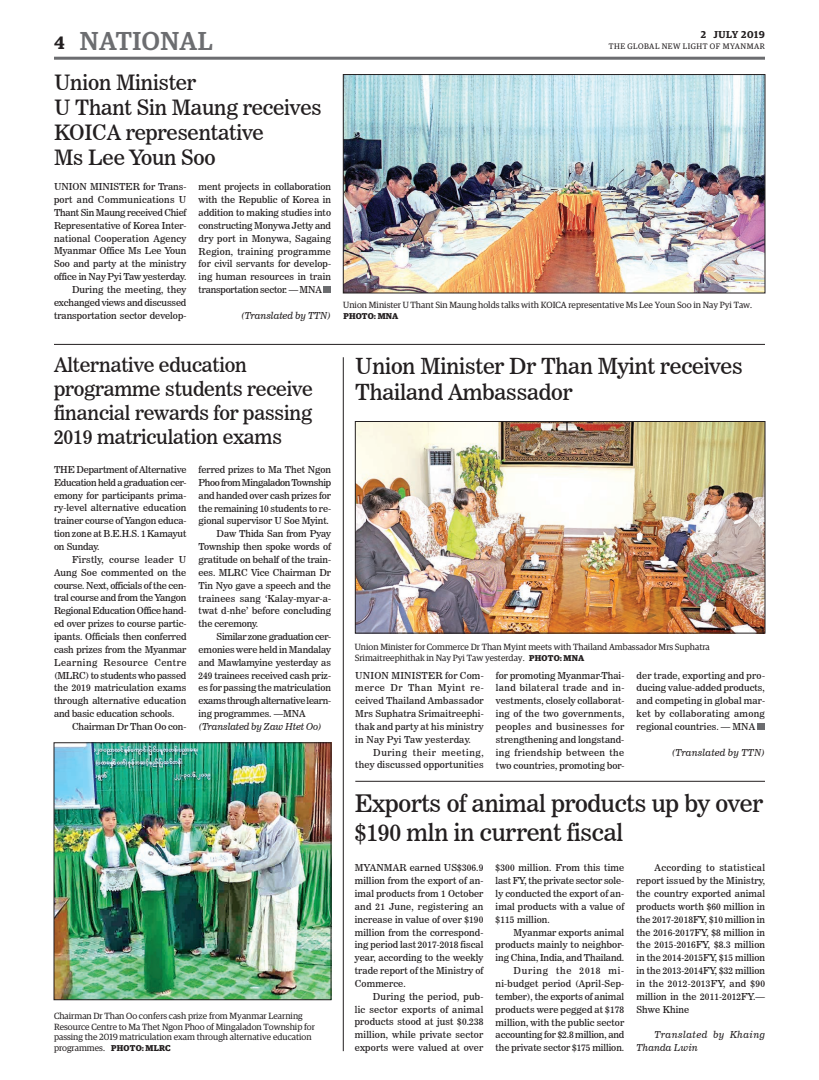
<style>
.page{position:relative;width:819px;height:1080px;background:#fff}
.page>*{position:absolute;margin:0;border:0;box-sizing:border-box;transform-origin:0 0}
.t1{font:500 26px "Guardian Egyp";letter-spacing:.02em;color:#6c6d70}
.t2{font:24px/28.8px "News 706 BT Roman C";letter-spacing:-.01em;color:#231f20}
.t3{font:22px/26.4px "News 706 BT Roman C";letter-spacing:-.01em;color:#231f20}
.t4{font:21px/25.2px "News 706 BT Roman C";letter-spacing:-.01em;color:#231f20}
.t5{font:20px/24px "News 706 BT Roman C";letter-spacing:-.01em;color:#231f20}
.t6{font:600 18px "Guardian Egyp";color:#231f20}
.t7{font:600 10px "Guardian Egyp";letter-spacing:.06em;color:#231f20}
.t8{font:9.5px/12.9px "News 706 BT Roman C";color:#231f20;text-align:justify}
.t9{font:9.5px "News 706 BT Roman C";letter-spacing:-.03em;color:#231f20}
.t10{font:9.5px/12.9px "News 706 BT Roman C";letter-spacing:.02em;color:#231f20;text-align:right}
.t11{font:9.5px "News 706 BT Italic C";letter-spacing:.01em;color:#231f20}
.t12{font:9.5px/12.9px "News 706 BT Italic C";letter-spacing:.055em;color:#231f20}
.t13{font:9.5px "News 706 BT Roman C";letter-spacing:-.035em;color:#231f20}
.t14{font:9.5px "News 706 BT Italic C";letter-spacing:-.01em;color:#231f20}
.t15{font:9px/10.8px "Guardian Egyp";color:#231f20}
.t16{font:700 8.5px "Guardian Egyp";letter-spacing:.02em;color:#231f20}
.t17{font:8px "Guardian Egyp";letter-spacing:.06em;color:#231f20}
.s1{font-weight:700;font-size:8.5px}
</style>
<div class="page">
<hr style="left:54px;top:57px;width:711px;height:3px;background:#6c6d70">
<div style="left:323px;top:287px;width:8px;height:6px;background:#6c6d70"></div>
<img style="left:345px;top:76px;width:418px;height:215px">
<div style="left:343px;top:74px;width:422px;height:219px;border:1px solid #231f20"></div>
<hr style="left:54px;top:344px;width:711px;height:1px;background:#231f20">
<div style="left:757px;top:724px;width:8px;height:6px;background:#6c6d70"></div>
<img style="left:357px;top:423px;width:406px;height:208px">
<div style="left:355px;top:421px;width:410px;height:212px;border:1px solid #231f20"></div>
<img style="left:56px;top:745px;width:273px;height:253px">
<div style="left:54px;top:743px;width:277px;height:257px;border:1px solid #231f20"></div>
<hr style="left:343px;top:357px;width:1px;height:694px;background:#231f20">
<hr style="left:355px;top:781px;width:410px;height:1px;background:#231f20">
<h3 class="t6" style="left:54px;top:29px;width:12px">4</h3>
<p class="t7" style="left:701px;top:27px;width:65px">2 JULY 2019</p>
<h1 class="t1" style="left:80px;top:23px;width:134px">NATIONAL</h1>
<p class="t17" style="left:609px;top:41px;width:158px">THE GLOBAL NEW LIGHT OF MYANMAR</p>
<h3 class="t4" style="left:54px;top:70px;width:269px">Union Minister<br>U Thant Sin Maung receives<br>KOICA representative<br>Ms Lee Youn Soo</h3>
<p class="t8" style="left:54px;top:180px;width:134px;text-align:right">UNION MINISTER for Trans&shy;port and Communications U<br>Thant Sin Maung received Chief<br>Representative of Korea Inter&shy;national Cooperation Agency<br>Myanmar Office Ms Lee Youn<br>Soo and party at the ministry office in Nay Pyi Taw yesterday.<br>During the meeting, they exchanged views and discussed transportation sector develop-</p>
<p class="t8" style="left:199px;top:180px;width:134px">ment projects in collaboration with the Republic of Korea in addition to making studies into constructing Monywa Jetty and dry port in Monywa, Sagaing Region, training programme for civil servants for develop&shy;ing human resources in train transportation sector. — MNA</p>
<p class="t11" style="left:241px;top:310px;width:91px">(Translated by TTN)</p>
<p class="t15" style="left:343px;top:299px;width:410px">Union Minister U Thant Sin Maung holds talks with KOICA representative Ms Lee Youn Soo in Nay Pyi Taw.</p>
<p class="t16" style="left:343px;top:309px;width:57px">PHOTO: MNA</p>
<h3 class="t5" style="left:54px;top:353px;width:260px">Alternative education programme students receive financial rewards for passing<br>2019 matriculation exams</h3>
<p class="t8" style="left:54px;top:463px;width:134px">THE Department of Alternative Education held a graduation cer&shy;emony for participants prima&shy;ry-level alternative education trainer course of Yangon educa&shy;tion zone at B.E.H.S. 1 Kamayut on Sunday.</p>
<p class="t8" style="left:54px;top:553px;width:134px;text-indent:18px">Firstly, course leader U Aung Soe commented on the course. Next, officials of the cen&shy;tral course and from the Yangon Regional Education Office hand&shy;ed over prizes to course partic&shy;ipants. Officials then conferred cash prizes from the Myanmar Learning Resource Centre (MLRC) to students who passed the 2019 matriculation exams through alternative education and basic education schools.</p>
<p class="t8" style="left:72px;top:720px;width:116px">Chairman Dr Than Oo con-</p>
<p class="t8" style="left:199px;top:463px;width:134px">ferred prizes to Ma Thet Ngon</p>
<p class="t13" style="left:199px;top:477px;width:134px">Phoo from Mingaladon Township</p>
<p class="t8" style="left:199px;top:489px;width:134px">and handed over cash prizes for</p>
<p class="t8" style="left:199px;top:502px;width:134px">the remaining 10 students to re-</p>
<p class="t8" style="left:199px;top:514px;width:132px">gional supervisor U Soe Myint.</p>
<p class="t8" style="left:217px;top:527px;width:116px">Daw Thida San from Pyay</p>
<p class="t8" style="left:199px;top:540px;width:134px">Township then spoke words of</p>
<p class="t8" style="left:199px;top:553px;width:134px">gratitude on behalf of the train-</p>
<p class="t8" style="left:199px;top:566px;width:134px">ees. MLRC Vice Chairman Dr</p>
<p class="t8" style="left:199px;top:579px;width:134px">Tin Nyo gave a speech and the</p>
<p class="t8" style="left:199px;top:592px;width:134px">trainees sang ‘Kalay-myar-a-</p>
<p class="t8" style="left:199px;top:604px;width:134px">twat d-nhe’ before concluding</p>
<p class="t8" style="left:199px;top:617px;width:61px">the ceremony.</p>
<p class="t9" style="left:217px;top:631px;width:116px">Similar zone graduation cer-</p>
<p class="t8" style="left:199px;top:643px;width:134px">emonies were held in Mandalay</p>
<p class="t8" style="left:199px;top:656px;width:134px">and Mawlamyine yesterday as</p>
<p class="t8" style="left:199px;top:669px;width:134px">249 trainees received cash priz-</p>
<p class="t8" style="left:199px;top:682px;width:134px">es for passing the matriculation</p>
<p class="t9" style="left:199px;top:695px;width:134px">exams through alternative learn-</p>
<p class="t8" style="left:199px;top:707px;width:108px">ing programmes. —MNA</p>
<p class="t14" style="left:199px;top:721px;width:125px">(Translated by Zaw Htet Oo)</p>
<p class="t15" style="left:54px;top:1010px;width:262px">Chairman Dr Than Oo confers cash prize from Myanmar Learning Resource Centre to Ma Thet Ngon Phoo of Mingaladon Township for passing the 2019 matriculation exam through alternative education programmes. <span class="s1">PHOTO: MLRC</span></p>
<h3 class="t3" style="left:355px;top:353px;width:389px">Union Minister Dr Than Myint receives<br>Thailand Ambassador</h3>
<p class="t15" style="left:355px;top:641px;width:357px">Union Minister for Commerce Dr Than Myint meets with Thailand Ambassador Mrs Suphatra<br>Srimaitreephithak in Nay Pyi Taw yesterday. <span class="s1">PHOTO: MNA</span></p>
<p class="t8" style="left:355px;top:669px;width:130px">UNION MINISTER for Com&shy;merce Dr Than Myint re&shy;ceived Thailand Ambassador Mrs Suphatra Srimaitreephi&shy;thak and party at his ministry in Nay Pyi Taw yesterday.</p>
<p class="t10" style="left:355px;top:746px;width:130px">During their meeting, they discussed opportunities</p>
<p class="t8" style="left:496px;top:669px;width:130px">for promoting Myanmar-Thai&shy;land bilateral trade and in&shy;vestments, closely collaborat&shy;ing of the two governments, peoples and businesses for strengthening and longstand&shy;ing friendship between the two countries, promoting bor-</p>
<p class="t8" style="left:637px;top:669px;width:130px">der trade, exporting and pro&shy;ducing value-added products, and competing in global mar&shy;ket by collaborating among regional countries. — MNA</p>
<p class="t11" style="left:672px;top:747px;width:95px">(Translated by TTN)</p>
<h2 class="t2" style="left:355px;top:789px;width:410px">Exports of animal products up by over $190 mln in current fiscal</h2>
<p class="t8" style="left:355px;top:861px;width:130px">MYANMAR earned US$306.9 million from the export of an&shy;imal products from 1 October and 21 June, registering an increase in value of over $190 million from the correspond&shy;ing period last 2017-2018 fiscal year, according to the weekly trade report of the Ministry of Commerce.</p>
<p class="t8" style="left:355px;top:990px;width:130px;text-indent:18px">During the period, pub&shy;lic sector exports of animal products stood at just $0.238 million, while private sector exports were valued at over</p>
<p class="t8" style="left:496px;top:861px;width:130px">$300 million. From this time last FY, the private sector sole&shy;ly conducted the export of an&shy;imal products with a value of $115 million.</p>
<p class="t8" style="left:496px;top:926px;width:130px;text-align:right">Myanmar exports animal products mainly to neighbor&shy;ing China, India, and Thailand.<br>During the 2018 mi&shy;ni-budget period (April-Sep&shy;tember), the exports of animal products were pegged at $178 million, with the public sector accounting for $2.8 million, and the private sector $175 million.</p>
<p class="t8" style="left:637px;top:861px;width:130px;text-indent:18px">According to statistical report issued by the Ministry, the country exported animal products worth $60 million in the 2017-2018FY, $10 million in the 2016-2017FY, $8 million in the 2015-2016FY, $8.3 million in the 2014-2015FY, $15 million in the 2013-2014FY, $32 million in the 2012-2013FY, and $90 million in the 2011-2012FY.— Shwe Khine</p>
<p class="t12" style="left:637px;top:1029px;width:130px;text-indent:18px">Translated by Khaing<br>Thanda Lwin</p>
</div>
